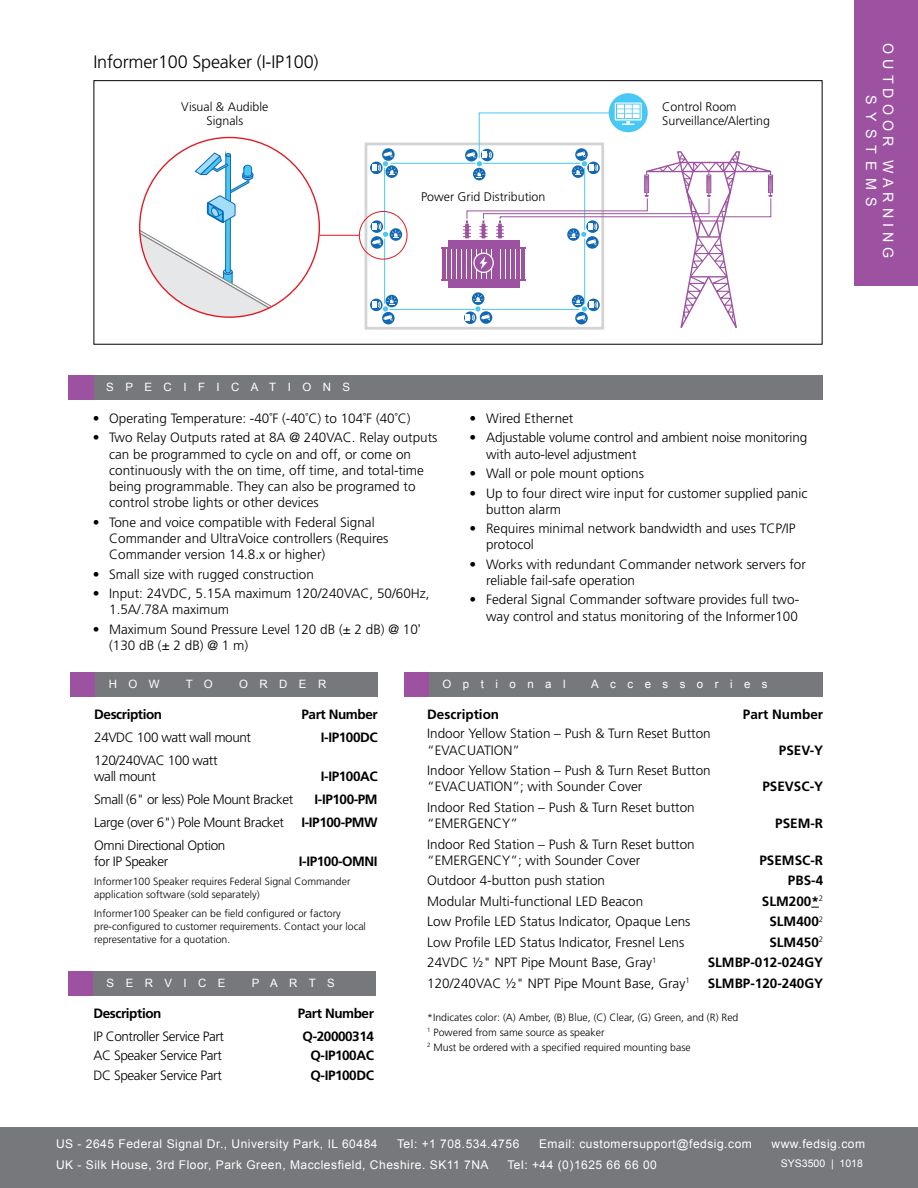
<style>
.page{position:relative;width:918px;height:1188px;background:#fff}
.page>*{position:absolute;margin:0;border:0;box-sizing:border-box;transform-origin:0 0}
.t1{font:300 18px "Frutiger LT Std";letter-spacing:-.01em;color:#000}
.t2{font:14.25px/17.1px "Arial";letter-spacing:.35em;color:#fff;text-align:center}
.t3{font:300 13.5px/16.2px "Frutiger LT Std";color:#000}
.t4{font:300 13.5px/16.2px "Frutiger LT Std";letter-spacing:-.03em;color:#000}
.t5{font:700 13.5px "Frutiger LT Std";letter-spacing:-.03em;color:#000}
.t6{font:700 13.5px "Frutiger LT Std";color:#000}
.t7{font:300 12.45px/15px "Frutiger LT Std";color:#000}
.t8{font:12px "Arial";letter-spacing:.045em;color:#fff}
.t9{font:11.55px "Arial";letter-spacing:1em;color:#fff}
.t10{font:300 10.5px/12.6px "Frutiger LT Std";color:#000}
.t11{font:10.5px "Arial";color:#fff}
.s1{font-family:"Arial";font-weight:400}
</style>
<div class="page">
<div style="left:68px;top:375px;width:26px;height:25px;background:#9c52a0"></div>
<div style="left:94px;top:375px;width:729px;height:25px;background:#77787b"></div>
<div style="left:70px;top:672px;width:26px;height:25px;background:#9c52a0"></div>
<div style="left:95px;top:672px;width:282px;height:25px;background:#77787b"></div>
<div style="left:68px;top:972px;width:26px;height:24px;background:#9c52a0"></div>
<div style="left:93px;top:972px;width:282px;height:24px;background:#77787b"></div>
<div style="left:94px;top:80px;width:729px;height:265px;border:1px solid #000"></div>
<div style="left:404px;top:672px;width:26px;height:25px;background:#9c52a0"></div>
<div style="left:429px;top:672px;width:394px;height:25px;background:#77787b"></div>
<svg style="left:140px;top:153px;width:174px;height:164px"></svg>
<div style="left:365px;top:143px;width:239px;height:187px;border:3px solid #d1d3d4"></div>
<hr style="left:390px;top:309px;width:85px;height:1px;background:#49c8f5">
<svg style="left:382px;top:312px;width:13px;height:12px"></svg>
<svg style="left:370px;top:299px;width:13px;height:12px"></svg>
<svg style="left:372px;top:296px;width:25px;height:25px"></svg>
<svg style="left:371px;top:236px;width:12px;height:13px"></svg>
<svg style="left:370px;top:220px;width:13px;height:13px"></svg>
<svg style="left:372px;top:223px;width:29px;height:22px"></svg>
<hr style="left:391px;top:163px;width:85px;height:1px;background:#49c8f5">
<svg style="left:385px;top:165px;width:13px;height:13px"></svg>
<svg style="left:382px;top:148px;width:13px;height:13px"></svg>
<svg style="left:370px;top:162px;width:13px;height:12px"></svg>
<svg style="left:372px;top:151px;width:25px;height:24px"></svg>
<hr style="left:384px;top:168px;width:1px;height:62px;background:#49c8f5">
<hr style="left:384px;top:239px;width:1px;height:65px;background:#49c8f5">
<div style="left:359px;top:211px;width:48px;height:48px;border:1px solid #e11b22;border-radius:50%"></div>
<hr style="left:320px;top:235px;width:39px;height:1px;background:#e11b22">
<hr style="left:441px;top:248px;width:85px;height:1px;background:#9c52a0">
<hr style="left:441px;top:280px;width:85px;height:1px;background:#9c52a0">
<div style="left:448px;top:240px;width:71px;height:7px;background:#9c52a0"></div>
<div style="left:448px;top:281px;width:71px;height:7px;background:#9c52a0"></div>
<hr style="left:442px;top:249px;width:4px;height:30px;background:#9c52a0">
<hr style="left:447px;top:249px;width:4px;height:30px;background:#9c52a0">
<hr style="left:452px;top:249px;width:4px;height:30px;background:#9c52a0">
<hr style="left:457px;top:249px;width:4px;height:30px;background:#9c52a0">
<hr style="left:462px;top:249px;width:4px;height:30px;background:#9c52a0">
<svg style="left:609px;top:93px;width:39px;height:39px"></svg>
<svg style="left:463px;top:103px;width:310px;height:227px"></svg>
<div style="left:0;top:1127px;width:918px;height:61px;background:#77787b"></div>
<div style="left:854px;top:0;width:64px;height:286px;background:#9c52a0"></div>
<h1 class="t1" style="left:94px;top:51px;width:226px">Informer100 Speaker (I-IP100)</h1>
<p class="t7" style="left:181px;top:99px;width:89px;text-align:center">Visual &amp; Audible<br>Signals</p>
<p class="t7" style="left:421px;top:190px;width:126px">Power Grid Distribution</p>
<p class="t7" style="left:662px;top:99px;width:109px">Control Room<br>Surveillance/Alerting</p>
<p class="t2" style="left:897px;top:43px;width:216px;rotate:90deg">OUTDOOR WARNING<br>SYSTEMS</p>
<p class="t9" style="left:106px;top:379px;width:245px">SPECIFICATIONS</p>
<p class="t3" style="left:93px;top:410px;width:319px">• Operating Temperature: -40˚F (-40˚C) to 104˚F (40˚C)</p>
<p class="t3" style="left:109px;top:430px;width:330px;text-indent:-16px">• Two Relay Outputs rated at 8A @ 240VAC. Relay outputs can be programmed to cycle on and off, or come on continuously with the on time, off time, and total-time being programmable. They can also be programed to control strobe lights or other devices</p>
<p class="t3" style="left:109px;top:514px;width:281px;text-indent:-16px">• Tone and voice compatible with Federal Signal<br>Commander and UltraVoice controllers (Requires<br>Commander version 14.8.x or higher)</p>
<p class="t3" style="left:93px;top:566px;width:223px">• Small size with rugged construction</p>
<p class="t3" style="left:109px;top:585px;width:322px;text-indent:-16px">• Input: 24VDC, 5.15A maximum 120/240VAC, 50/60Hz,<br>1.5A/.78A maximum</p>
<p class="t3" style="left:109px;top:621px;width:313px;text-indent:-16px">• Maximum Sound Pressure Level 120 dB (± 2 dB) @ 10<span class="s1">’ </span>(130 dB (± 2 dB) @ 1 m)</p>
<p class="t3" style="left:470px;top:410px;width:105px">• Wired Ethernet</p>
<p class="t3" style="left:486px;top:430px;width:323px;text-indent:-16px">• Adjustable volume control and ambient noise monitoring with auto-level adjustment</p>
<p class="t3" style="left:470px;top:466px;width:176px">• Wall or pole mount options</p>
<p class="t3" style="left:486px;top:485px;width:323px;text-indent:-16px">• Up to four direct wire input for customer supplied panic button alarm</p>
<p class="t3" style="left:486px;top:521px;width:311px;text-indent:-16px">• Requires minimal network bandwidth and uses TCP/IP protocol</p>
<p class="t3" style="left:486px;top:556px;width:321px;text-indent:-16px">• Works with redundant Commander network servers for reliable fail-safe operation</p>
<p class="t3" style="left:470px;top:592px;width:331px;text-align:right">• Federal Signal Commander software provides full two&shy;way control and status monitoring of the Informer100</p>
<p class="t9" style="left:109px;top:676px;width:52px">HOW</p>
<p class="t9" style="left:186px;top:676px;width:29px">T O</p>
<p class="t9" style="left:239px;top:676px;width:89px">ORDER</p>
<p class="t5" style="left:94px;top:706px;width:69px">Description</p>
<p class="t5" style="left:302px;top:706px;width:78px">Part Number</p>
<p class="t4" style="left:94px;top:729px;width:158px">24VDC 100 watt wall mount</p>
<p class="t5" style="left:321px;top:729px;width:58px">I-IP100DC</p>
<p class="t4" style="left:94px;top:752px;width:125px">120/240VAC 100 watt wall mount</p>
<p class="t5" style="left:321px;top:768px;width:58px">I-IP100AC</p>
<p class="t4" style="left:94px;top:791px;width:201px">Small (6" or less) Pole Mount Bracket</p>
<p class="t5" style="left:315px;top:791px;width:65px">I-IP100-PM</p>
<p class="t4" style="left:94px;top:814px;width:191px">Large (over 6") Pole Mount Bracket</p>
<p class="t5" style="left:302px;top:814px;width:78px">I-IP100-PMW</p>
<p class="t4" style="left:94px;top:837px;width:133px">Omni Directional Option for IP Speaker</p>
<p class="t5" style="left:299px;top:853px;width:80px">I-IP100-OMNI</p>
<p class="t10" style="left:94px;top:876px;width:258px">Informer100 Speaker requires Federal Signal Commander application software (sold separately)</p>
<p class="t10" style="left:94px;top:908px;width:273px">Informer100 Speaker can be field configured or factory pre-configured to customer requirements. Contact your local representative for a quotation.</p>
<p class="t9" style="left:107px;top:976px;width:121px">SERVICE</p>
<p class="t9" style="left:252px;top:976px;width:85px">PARTS</p>
<p class="t5" style="left:94px;top:1005px;width:69px">Description</p>
<p class="t5" style="left:298px;top:1005px;width:78px">Part Number</p>
<p class="t4" style="left:94px;top:1028px;width:132px">IP Controller Service Part</p>
<p class="t5" style="left:303px;top:1028px;width:73px">Q-20000314</p>
<p class="t4" style="left:94px;top:1048px;width:130px">AC Speaker Service Part</p>
<p class="t5" style="left:310px;top:1048px;width:65px">Q-IP100AC</p>
<p class="t4" style="left:94px;top:1067px;width:130px">DC Speaker Service Part</p>
<p class="t5" style="left:310px;top:1067px;width:65px">Q-IP100DC</p>
<p class="t9" style="left:443px;top:677px;width:125px">Optional</p>
<p class="t9" style="left:591px;top:677px;width:178px">Accessories</p>
<p class="t6" style="left:427px;top:706px;width:73px">Description</p>
<p class="t6" style="left:743px;top:706px;width:82px">Part Number</p>
<p class="t3" style="left:427px;top:726px;width:285px">Indoor Yellow Station – Push &amp; Turn Reset Button “EVACUATION”</p>
<p class="t5" style="left:779px;top:742px;width:46px">PSEV-Y</p>
<p class="t3" style="left:427px;top:763px;width:285px">Indoor Yellow Station – Push &amp; Turn Reset Button “EVACUATION”; with Sounder Cover</p>
<p class="t3" style="left:427px;top:799px;width:269px">Indoor Red Station – Push &amp; Turn Reset button “EMERGENCY”</p>
<p class="t3" style="left:427px;top:836px;width:269px">Indoor Red Station – Push &amp; Turn Reset button “EMERGENCY”; with Sounder Cover</p>
<p class="t5" style="left:762px;top:779px;width:62px">PSEVSC-Y</p>
<p class="t5" style="left:775px;top:815px;width:50px">PSEM-R</p>
<p class="t5" style="left:759px;top:852px;width:65px">PSEMSC-R</p>
<p class="t3" style="left:427px;top:873px;width:179px">Outdoor 4-button push station</p>
<p class="t5" style="left:788px;top:873px;width:37px">PBS-4</p>
<p class="t3" style="left:427px;top:893px;width:218px">Modular Multi-functional LED Beacon</p>
<p class="t5" style="left:762px;top:893px;width:63px">SLM200*<sup>2</sup></p>
<p class="t3" style="left:427px;top:914px;width:265px">Low Profile LED Status Indicator, Opaque Lens</p>
<p class="t5" style="left:769px;top:914px;width:55px">SLM400<sup>2</sup></p>
<p class="t3" style="left:427px;top:934px;width:259px">Low Profile LED Status Indicator, Fresnel Lens</p>
<p class="t5" style="left:769px;top:934px;width:55px">SLM450<sup>2</sup></p>
<p class="t3" style="left:427px;top:955px;width:231px">24VDC ½" NPT Pipe Mount Base, Gray<sup>1</sup></p>
<p class="t6" style="left:708px;top:955px;width:117px">SLMBP-012-024GY</p>
<p class="t3" style="left:427px;top:975px;width:264px">120/240VAC ½" NPT Pipe Mount Base, Gray<sup>1</sup></p>
<p class="t6" style="left:708px;top:975px;width:117px">SLMBP-120-240GY</p>
<p class="t10" style="left:427px;top:1010px;width:313px;line-height:14.7px">*Indicates color: (A) Amber, (B) Blue, (C) Clear, (G) Green, and (R) Red<br><sup>1</sup> Powered from same source as speaker<br><sup>2</sup> Must be ordered with a specified required mounting base</p>
<p class="t8" style="left:56px;top:1136px;width:323px">US - 2645 Federal Signal Dr., University Park, IL 60484</p>
<p class="t8" style="left:397px;top:1136px;width:124px">Tel: +1 708.534.4756</p>
<p class="t8" style="left:539px;top:1136px;width:214px">Email: customersupport@fedsig.com</p>
<p class="t8" style="left:772px;top:1136px;width:95px">www.fedsig.com</p>
<p class="t8" style="left:56px;top:1157px;width:434px">UK - Silk House, 3rd Floor, Park Green, Macclesfield, Cheshire. SK11 7NA</p>
<p class="t8" style="left:507px;top:1157px;width:151px">Tel: +44 (0)1625 66 66 00</p>
<p class="t11" style="left:781px;top:1157px;width:84px">SYS3500 | 1018</p>
</div>
